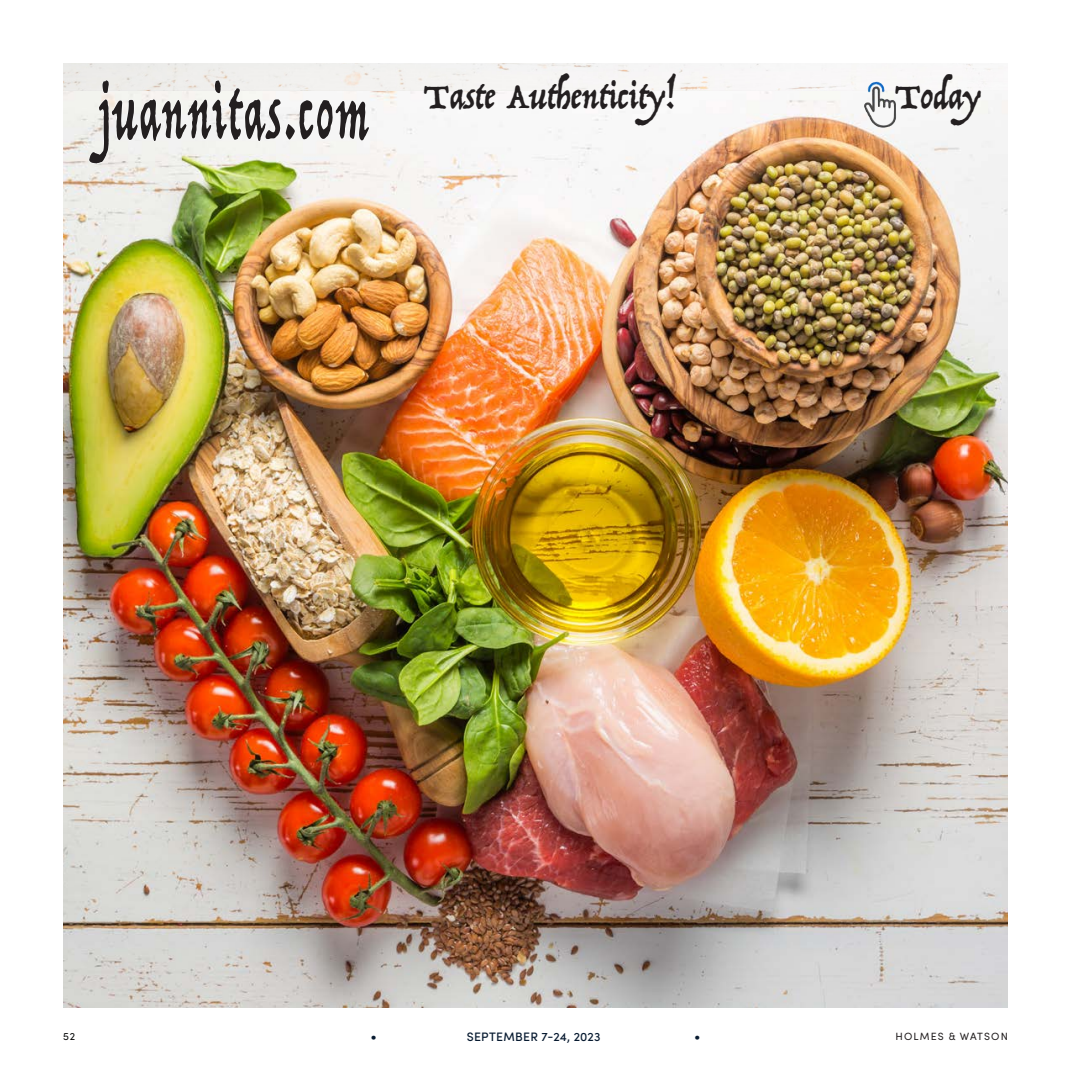
<style>
.page{position:relative;width:1071px;height:1071px;background:#fff}
.page>*{position:absolute;margin:0;border:0;box-sizing:border-box;transform-origin:0 0}
.t1{font:38.5px "Trattatello";color:#231f20}
.t2{font:14px "Sofia Pro";color:#081b31}
.t3{font:500 12.25px "Sofia Pro";letter-spacing:.025em;color:#081b31}
.t4{font:10.5px "Sofia Pro";letter-spacing:.11em;color:#231f20}
.t5{font:10.5px "Sofia Pro";color:#050606}
.s1{font-size:78.75px;color:#fff}
</style>
<div class="page">
<img style="left:63px;top:90px;width:945px;height:917px">
<img style="left:63px;top:63px;width:939px;height:27px">
<img style="left:863px;top:82px;width:22px;height:44px">
<p class="t1" style="left:100px;top:72px;width:597px"><span class="s1">juannitas.com</span> TasteAuthenticity!</p>
<p class="t1" style="left:896px;top:72px;width:110px">Today</p>
<p class="t5" style="left:63px;top:1028px;width:14px">52</p>
<p class="t2" style="left:371px;top:1026px;width:8px">•</p>
<p class="t3" style="left:467px;top:1028px;width:135px">SEPTEMBER 7-24, 2023</p>
<p class="t2" style="left:694px;top:1026px;width:8px">•</p>
<p class="t4" style="left:895px;top:1028px;width:114px">HOLMES &amp; WATSON</p>
</div>
